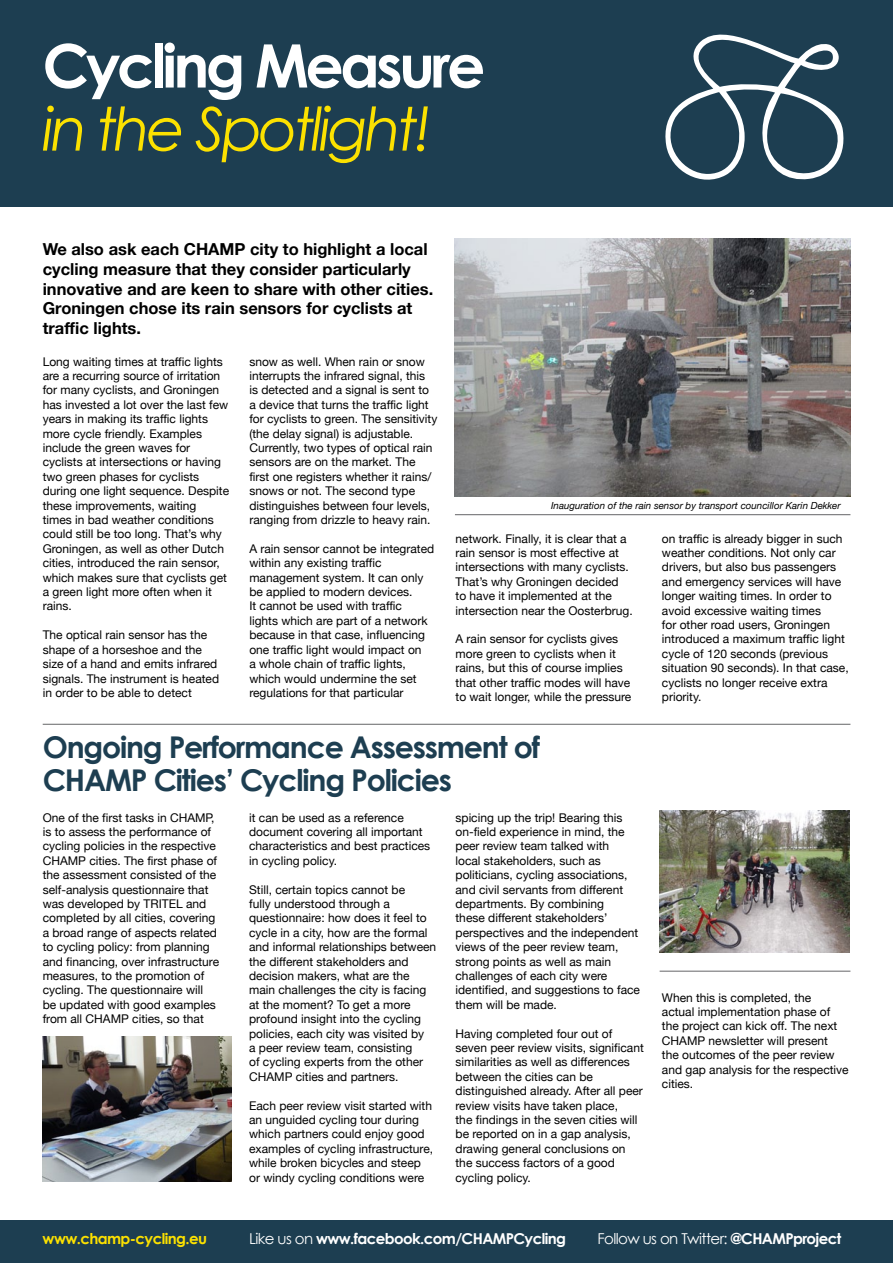
<style>
.page{position:relative;width:893px;height:1263px;background:#fff}
.page>*{position:absolute;margin:0;border:0;box-sizing:border-box;transform-origin:0 0}
.t1{font:italic 60px "Century Gothic";letter-spacing:-.06em;color:#fce100}
.t2{font:700 60px "Century Gothic";letter-spacing:-.06em;color:#fff}
.t3{font:700 30px/33.2px "Century Gothic";letter-spacing:-.04em;color:#1d3e51}
.t4{font:700 16.5px/19.8px "Helvetica Neue";color:#000}
.t5{font:700 15px "Century Gothic";letter-spacing:-.04em;color:#fff}
.t6{font:15px "Century Gothic";letter-spacing:-.04em;color:#fff}
.t7{font:700 15px "Century Gothic";letter-spacing:-.04em;color:#fce100}
.t8{font:12px/14.4px "Helvetica Neue";color:#000}
.t9{font:italic 9.75px "Helvetica Neue";color:#000}
.s1{font-weight:400}
.s2{font-weight:700}
</style>
<div class="page">
<div style="left:0;top:0;width:893px;height:207px;background:#1d3e51"></div>
<hr style="left:43px;top:724px;width:807px;height:1px;background:#646567">
<hr style="left:455px;top:514px;width:395px;height:1px;background:#646567">
<hr style="left:660px;top:971px;width:190px;height:1px;background:#646567">
<div style="left:0;top:1220px;width:893px;height:43px;background:#1d3e51"></div>
<svg style="left:665px;top:34px;width:179px;height:146px"></svg>
<img style="left:455px;top:239px;width:395px;height:257px">
<img style="left:43px;top:1036px;width:188px;height:145px">
<img style="left:660px;top:810px;width:189px;height:142px">
<h1 class="t2" style="left:43px;top:28px;width:444px">Cycling Measure</h1>
<h1 class="t1" style="left:43px;top:92px;width:391px">in the Spotlight!</h1>
<h3 class="t4" style="left:43px;top:238px;width:392px">We also ask each CHAMP city to highlight a local cycling measure that they consider particularly innovative and are keen to share with other cities.<br>Groningen chose its rain sensors for cyclists at traffic lights.</h3>
<p class="t8" style="left:43px;top:353px;width:188px">Long waiting times at traffic lights are a recurring source of irritation for many cyclists, and Groningen has invested a lot over the last few years in making its traffic lights more cycle friendly. Examples include the green waves for cyclists at intersections or having two green phases for cyclists during one light sequence. Despite these improvements, waiting<br>times in bad weather conditions could still be too long. That’s why<br>Groningen, as well as other Dutch cities, introduced the rain sensor, which makes sure that cyclists get a green light more often when it rains.</p>
<p class="t8" style="left:43px;top:627px;width:178px">The optical rain sensor has the shape of a horseshoe and the size of a hand and emits infrared signals. The instrument is heated in order to be able to detect</p>
<p class="t8" style="left:249px;top:353px;width:190px">snow as well. When rain or snow interrupts the infrared signal, this<br>is detected and a signal is sent to a device that turns the traffic light for cyclists to green. The sensitivity (the delay signal) is adjustable.<br>Currently, two types of optical rain sensors are on the market. The first one registers whether it rains/ snows or not. The second type distinguishes between four levels, ranging from drizzle to heavy rain.</p>
<p class="t8" style="left:249px;top:540px;width:186px">A rain sensor cannot be integrated within any existing traffic management system. It can only be applied to modern devices.<br>It cannot be used with traffic<br>lights which are part of a network because in that case, influencing one traffic light would impact on<br>a whole chain of traffic lights, which would undermine the set regulations for that particular</p>
<h2 class="t3" style="left:43px;top:730px;width:499px">Ongoing Performance Assessment of<br>CHAMP Cities’ Cycling Policies</h2>
<p class="t9" style="left:551px;top:497px;width:291px">Inauguration of the rain sensor by transport councillor Karin Dekker</p>
<p class="t8" style="left:456px;top:530px;width:179px">network. Finally, it is clear that a rain sensor is most effective at intersections with many cyclists.<br>That’s why Groningen decided<br>to have it implemented at the intersection near the Oosterbrug.</p>
<p class="t8" style="left:456px;top:631px;width:177px">A rain sensor for cyclists gives more green to cyclists when it rains, but this of course implies that other traffic modes will have to wait longer, while the pressure</p>
<p class="t8" style="left:662px;top:530px;width:188px">on traffic is already bigger in such weather conditions. Not only car drivers, but also bus passengers and emergency services will have longer waiting times. In order to avoid excessive waiting times<br>for other road users, Groningen introduced a maximum traffic light cycle of 120 seconds (previous situation 90 seconds). In that case, cyclists no longer receive extra priority.</p>
<p class="t8" style="left:43px;top:809px;width:178px">One of the first tasks in CHAMP, is to assess the performance of cycling policies in the respective<br>CHAMP cities. The first phase of the assessment consisted of the self-analysis questionnaire that was developed by TRITEL and completed by all cities, covering a broad range of aspects related to cycling policy: from planning and financing, over infrastructure measures, to the promotion of cycling. The questionnaire will be updated with good examples from all CHAMP cities, so that</p>
<p class="t8" style="left:249px;top:809px;width:183px">it can be used as a reference document covering all important characteristics and best practices in cycling policy.</p>
<p class="t8" style="left:249px;top:881px;width:189px">Still, certain topics cannot be<br>fully understood through a questionnaire: how does it feel to cycle in a city, how are the formal and informal relationships between the different stakeholders and decision makers, what are the main challenges the city is facing at the moment? To get a more profound insight into the cycling policies, each city was visited by<br>a peer review team, consisting<br>of cycling experts from the other<br>CHAMP cities and partners.</p>
<p class="t8" style="left:249px;top:1097px;width:186px">Each peer review visit started with an unguided cycling tour during which partners could enjoy good examples of cycling infrastructure, while broken bicycles and steep or windy cycling conditions were</p>
<p class="t8" style="left:456px;top:809px;width:186px">spicing up the trip! Bearing this on-field experience in mind, the peer review team talked with<br>local stakeholders, such as politicians, cycling associations, and civil servants from different departments. By combining<br>these different stakeholders’ perspectives and the independent views of the peer review team, strong points as well as main challenges of each city were identified, and suggestions to face them will be made.</p>
<p class="t8" style="left:456px;top:1025px;width:190px">Having completed four out of seven peer review visits, significant similarities as well as differences between the cities can be distinguished already. After all peer review visits have taken place,<br>the findings in the seven cities will be reported on in a gap analysis, drawing general conclusions on the success factors of a good cycling policy.</p>
<p class="t8" style="left:662px;top:989px;width:188px">When this is completed, the<br>actual implementation phase of the project can kick off. The next<br>CHAMP newsletter will present<br>the outcomes of the peer review and gap analysis for the respective cities.</p>
<p class="t7" style="left:43px;top:1229px;width:166px">www.champ-cycling.eu</p>
<p class="t5" style="left:249px;top:1229px;width:318px"><span class="s1">Like us on</span> www.facebook.com/CHAMPCycling</p>
<p class="t6" style="left:597px;top:1229px;width:245px">Follow us on Twitter: <span class="s2">@CHAMPproject</span></p>
</div>
